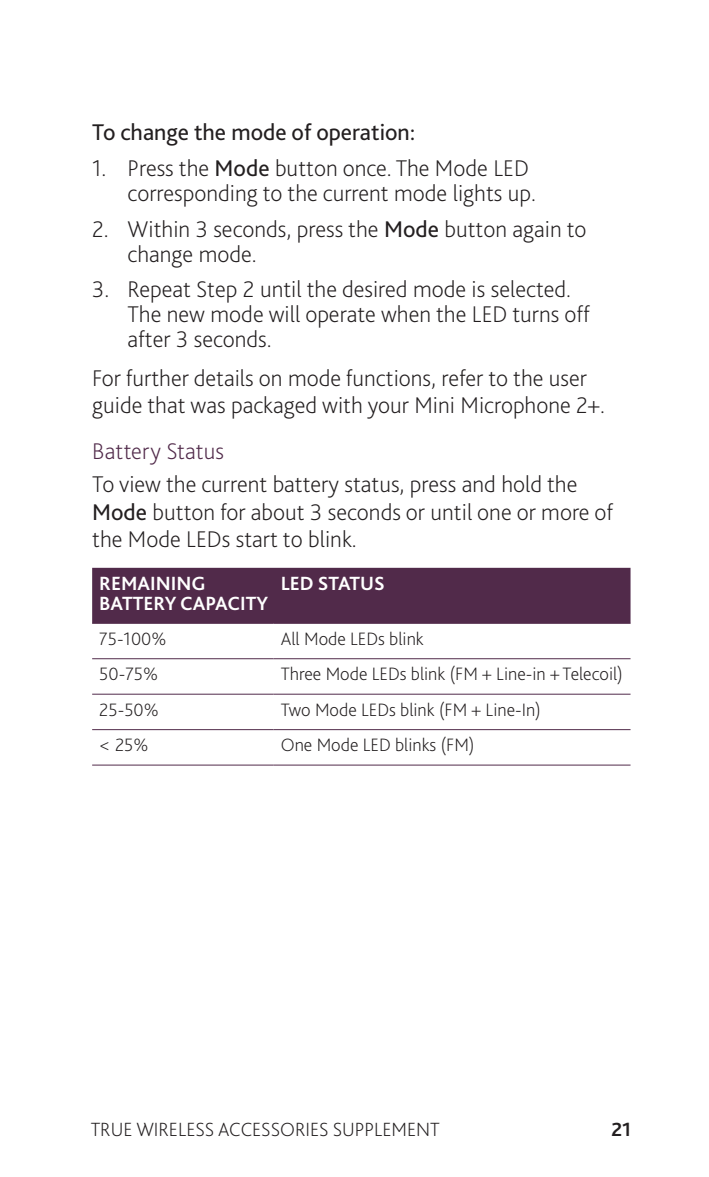
<style>
.page{position:relative;width:709px;height:1177px;background:#fff}
.page>*{position:absolute;margin:0;border:0;box-sizing:border-box;transform-origin:0 0}
.Body_Copy_-_steps{font:200 23.75px/25px "Bliss Pro";color:#231f20}
.Body_Copy{font:200 23.75px/27.5px "Bliss Pro";color:#231f20}
.Body_Copy-2{font:23.75px "Bliss Pro";color:#231f20}
.Heading_3{font:200 23.75px "Bliss Pro";letter-spacing:.005em;color:#512a4a}
.t1{font:200 20px "Bliss Pro";color:#231f20}
.Table_heading_-_Othe{font:700 20px/20px "Bliss Pro";color:#fff}
.t2{font:700 20px "Bliss Pro";color:#231f20}
.Table_text_-_Other_i{font:200 18.75px "Bliss Pro";color:#231f20}
.s1{font-weight:400}
</style>
<div class="page">
<div style="left:92px;top:568px;width:538px;height:55px;background:#512a4a"></div>
<hr style="left:92px;top:623px;width:182px;height:1px;background:#512a4a">
<hr style="left:274px;top:623px;width:356px;height:1px;background:#512a4a">
<hr style="left:92px;top:658px;width:182px;height:1px;background:#512a4a">
<hr style="left:274px;top:658px;width:356px;height:1px;background:#512a4a">
<hr style="left:92px;top:693px;width:182px;height:1px;background:#512a4a">
<hr style="left:274px;top:693px;width:356px;height:1px;background:#512a4a">
<hr style="left:92px;top:729px;width:182px;height:1px;background:#512a4a">
<hr style="left:274px;top:729px;width:356px;height:1px;background:#512a4a">
<hr style="left:92px;top:764px;width:182px;height:1px;background:#512a4a">
<hr style="left:274px;top:764px;width:356px;height:1px;background:#512a4a">
<p class="Body_Copy-2" style="left:92px;top:118px;width:325px">To change the mode of operation:</p>
<p class="Body_Copy_-_steps" style="left:128px;top:155px;width:410px;text-indent:-35px">1. Press the <span class="s1">Mode</span> button once. The Mode LED corresponding to the current mode lights up.</p>
<p class="Body_Copy_-_steps" style="left:128px;top:216px;width:460px;text-indent:-35px">2. Within 3 seconds, press the <span class="s1">Mode</span> button again to change mode.</p>
<p class="Body_Copy_-_steps" style="left:128px;top:276px;width:463px;text-indent:-35px">3. Repeat Step 2 until the desired mode is selected.<br>The new mode will operate when the LED turns off after 3 seconds.</p>
<p class="Body_Copy" style="left:92px;top:363px;width:514px">For further details on mode functions, refer to the user guide that was packaged with your Mini Microphone 2+.</p>
<p class="Heading_3" style="left:92px;top:436px;width:133px">Battery Status</p>
<p class="Body_Copy" style="left:92px;top:470px;width:522px">To view the current battery status, press and hold the<br><span class="s1">Mode</span> button for about 3 seconds or until one or more of the Mode LEDs start to blink.</p>
<p class="Table_heading_-_Othe" style="left:99px;top:573px;width:170px">REMAINING<br>BATTERY CAPACI TY</p>
<p class="Table_heading_-_Othe" style="left:281px;top:573px;width:106px">LED STATUS</p>
<p class="Table_text_-_Other_i" style="left:99px;top:626px;width:69px">75-100%</p>
<p class="Table_text_-_Other_i" style="left:281px;top:626px;width:144px">All Mode LEDs blink</p>
<p class="Table_text_-_Other_i" style="left:99px;top:662px;width:60px">50-75%</p>
<p class="Table_text_-_Other_i" style="left:281px;top:662px;width:343px">Three Mode LEDs blink (FM + Line-in + Telecoil)</p>
<p class="Table_text_-_Other_i" style="left:99px;top:697px;width:61px">25-50%</p>
<p class="Table_text_-_Other_i" style="left:281px;top:697px;width:262px">Two Mode LEDs blink (FM + Line-In)</p>
<p class="Table_text_-_Other_i" style="left:99px;top:733px;width:51px">&lt; 25%</p>
<p class="Table_text_-_Other_i" style="left:281px;top:733px;width:195px">One Mode LED blinks (FM)</p>
<p class="t1" style="left:91px;top:1116px;width:350px">TRUE WIRELESS ACCESSORIES SUPPLEMENT</p>
<p class="t2" style="left:611px;top:1116px;width:21px">21</p>
</div>
